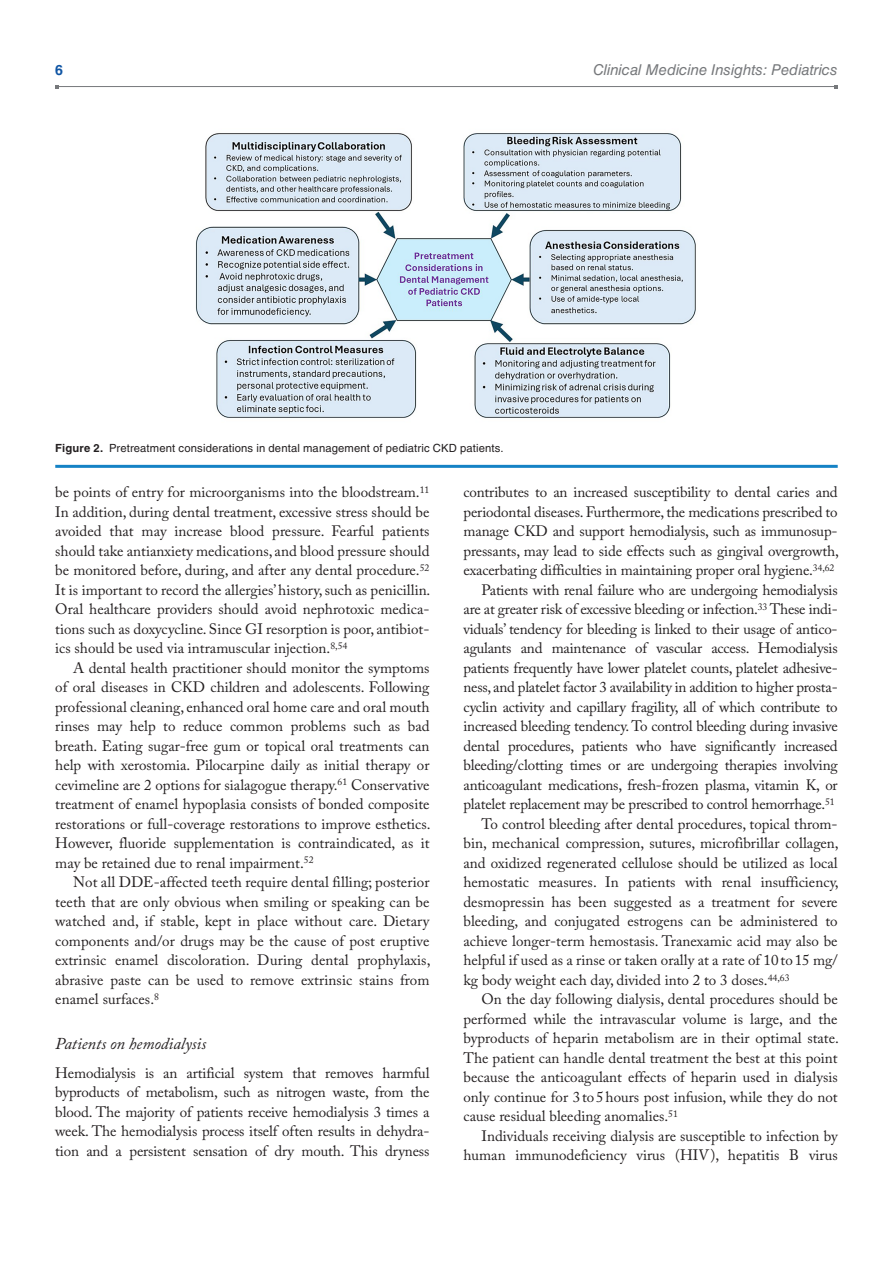
<style>
.page{position:relative;width:893px;height:1263px;background:#fff}
.page>*{position:absolute;margin:0;border:0;box-sizing:border-box;transform-origin:0 0}
.t1{font:italic 16.5px "Adobe Caslon Pro";color:#231f20}
.t2{font:15px/19.5px "Adobe Caslon Pro";letter-spacing:-.005em;color:#231f20;text-align:justify}
.t3{font:italic 15px "Helvetica LT Std";letter-spacing:-.005em;color:#76787b}
.t4{font:700 14.25px "Helvetica LT Std";color:#1055a4}
.t5{font:11.25px "Helvetica LT Std";letter-spacing:.015em;color:#231f20}
.s1{font-weight:700}
</style>
<div class="page">
<hr style="left:57px;top:86px;width:779px;height:1px;background:#76787b">
<hr style="left:55px;top:465px;width:783px;height:3px;background:#1582c5">
<img style="left:196px;top:133px;width:500px;height:285px">
<p class="t4" style="left:55px;top:61px;width:9px">6</p>
<p class="t3" style="left:593px;top:61px;width:246px">Clinical Medicine Insights: Pediatrics</p>
<p class="t5" style="left:55px;top:442px;width:450px"><span class="s1">Figure 2.</span> Pretreatment considerations in dental management of pediatric CKD patients.</p>
<p class="t2" style="left:55px;top:482px;width:377px">be points of entry for microorganisms into the bloodstream.<sup>11<br></sup>In addition, during dental treatment, excessive stress should be avoided that may increase blood pressure. Fearful patients should take antianxiety medications, and blood pressure should be monitored before, during, and after any dental procedure.<sup>52<br></sup>It is important to record the allergies’ history, such as penicillin.<br>Oral healthcare providers should avoid nephrotoxic medica&shy;tions such as doxycycline. Since GI resorption is poor, antibiot&shy;ics should be used via intramuscular injection.<sup>8,54</sup></p>
<p class="t2" style="left:55px;top:658px;width:377px;text-indent:18px">A dental health practitioner should monitor the symptoms of oral diseases in CKD children and adolescents. Following professional cleaning, enhanced oral home care and oral mouth rinses may help to reduce common problems such as bad breath. Eating sugar-free gum or topical oral treatments can help with xerostomia. Pilocarpine daily as initial therapy or cevimeline are 2 options for sialagogue therapy.<sup>61</sup> Conservative treatment of enamel hypoplasia consists of bonded composite restorations or full-coverage restorations to improve esthetics.<br>However, fluoride supplementation is contraindicated, as it may be retained due to renal impairment.<sup>52</sup></p>
<p class="t2" style="left:55px;top:872px;width:377px;text-indent:18px">Not all DDE-affected teeth require dental filling; posterior teeth that are only obvious when smiling or speaking can be watched and, if stable, kept in place without care. Dietary components and/or drugs may be the cause of post eruptive extrinsic enamel discoloration. During dental prophylaxis, abrasive paste can be used to remove extrinsic stains from enamel surfaces.<sup>8</sup></p>
<p class="t1" style="left:55px;top:1034px;width:152px">Patients on hemodialysis</p>
<p class="t2" style="left:55px;top:1063px;width:376px">Hemodialysis is an artificial system that removes harmful byproducts of metabolism, such as nitrogen waste, from the blood. The majority of patients receive hemodialysis 3 times a week. The hemodialysis process itself often results in dehydra&shy;tion and a persistent sensation of dry mouth. This dryness</p>
<p class="t2" style="left:463px;top:482px;width:376px">contributes to an increased susceptibility to dental caries and</p>
<p class="t2" style="left:463px;top:502px;width:376px">periodontal diseases. Furthermore, the medications prescribed to</p>
<p class="t2" style="left:463px;top:521px;width:376px">manage CKD and support hemodialysis, such as immunosup-</p>
<p class="t2" style="left:463px;top:541px;width:377px">pressants, may lead to side effects such as gingival overgrowth,</p>
<p class="t2" style="left:463px;top:560px;width:372px">exacerbating difficulties in maintaining proper oral hygiene.<sup>34,62</sup></p>
<p class="t2" style="left:481px;top:580px;width:358px">Patients with renal failure who are undergoing hemodialysis</p>
<p class="t2" style="left:463px;top:599px;width:376px">are at greater risk of excessive bleeding or infection.<sup>33</sup> These indi-</p>
<p class="t2" style="left:463px;top:619px;width:376px">viduals’ tendency for bleeding is linked to their usage of antico-</p>
<p class="t2" style="left:463px;top:638px;width:376px">agulants and maintenance of vascular access. Hemodialysis</p>
<p class="t2" style="left:463px;top:658px;width:376px">patients frequently have lower platelet counts, platelet adhesive-</p>
<p class="t2" style="left:463px;top:677px;width:376px">ness, and platelet factor 3 availability in addition to higher prosta-</p>
<p class="t2" style="left:463px;top:697px;width:376px">cyclin activity and capillary fragility, all of which contribute to</p>
<p class="t2" style="left:463px;top:716px;width:376px">increased bleeding tendency. To control bleeding during invasive</p>
<p class="t2" style="left:463px;top:736px;width:376px">dental procedures, patients who have significantly increased</p>
<p class="t2" style="left:463px;top:755px;width:376px">bleeding/clotting times or are undergoing therapies involving</p>
<p class="t2" style="left:463px;top:775px;width:376px">anticoagulant medications, fresh-frozen plasma, vitamin K, or</p>
<p class="t2" style="left:463px;top:794px;width:373px">platelet replacement may be prescribed to control hemorrhage.<sup>51</sup></p>
<p class="t2" style="left:481px;top:814px;width:358px">To control bleeding after dental procedures, topical throm-</p>
<p class="t2" style="left:463px;top:833px;width:377px">bin, mechanical compression, sutures, microfibrillar collagen,</p>
<p class="t2" style="left:463px;top:853px;width:376px">and oxidized regenerated cellulose should be utilized as local</p>
<p class="t2" style="left:463px;top:872px;width:377px">hemostatic measures. In patients with renal insufficiency,</p>
<p class="t2" style="left:463px;top:892px;width:376px">desmopressin has been suggested as a treatment for severe</p>
<p class="t2" style="left:463px;top:911px;width:376px">bleeding, and conjugated estrogens can be administered to</p>
<p class="t2" style="left:463px;top:931px;width:376px">achieve longer-term hemostasis. Tranexamic acid may also be</p>
<p class="t2" style="left:463px;top:950px;width:376px">helpful if used as a rinse or taken orally at a rate of 10 to15 mg/</p>
<p class="t2" style="left:463px;top:970px;width:328px">kg body weight each day, divided into 2 to 3 doses.<sup>44,63</sup></p>
<p class="t2" style="left:481px;top:989px;width:358px">On the day following dialysis, dental procedures should be</p>
<p class="t2" style="left:463px;top:1009px;width:376px">performed while the intravascular volume is large, and the</p>
<p class="t2" style="left:463px;top:1028px;width:377px">byproducts of heparin metabolism are in their optimal state.</p>
<p class="t2" style="left:463px;top:1048px;width:376px">The patient can handle dental treatment the best at this point</p>
<p class="t2" style="left:463px;top:1067px;width:376px">because the anticoagulant effects of heparin used in dialysis</p>
<p class="t2" style="left:463px;top:1087px;width:376px">only continue for 3to 5hours post infusion, while they do not</p>
<p class="t2" style="left:463px;top:1106px;width:216px">cause residual bleeding anomalies.<sup>51</sup></p>
<p class="t2" style="left:481px;top:1126px;width:358px">Individuals receiving dialysis are susceptible to infection by</p>
<p class="t2" style="left:463px;top:1145px;width:376px">human immunodeficiency virus (HIV), hepatitis B virus</p>
</div>
